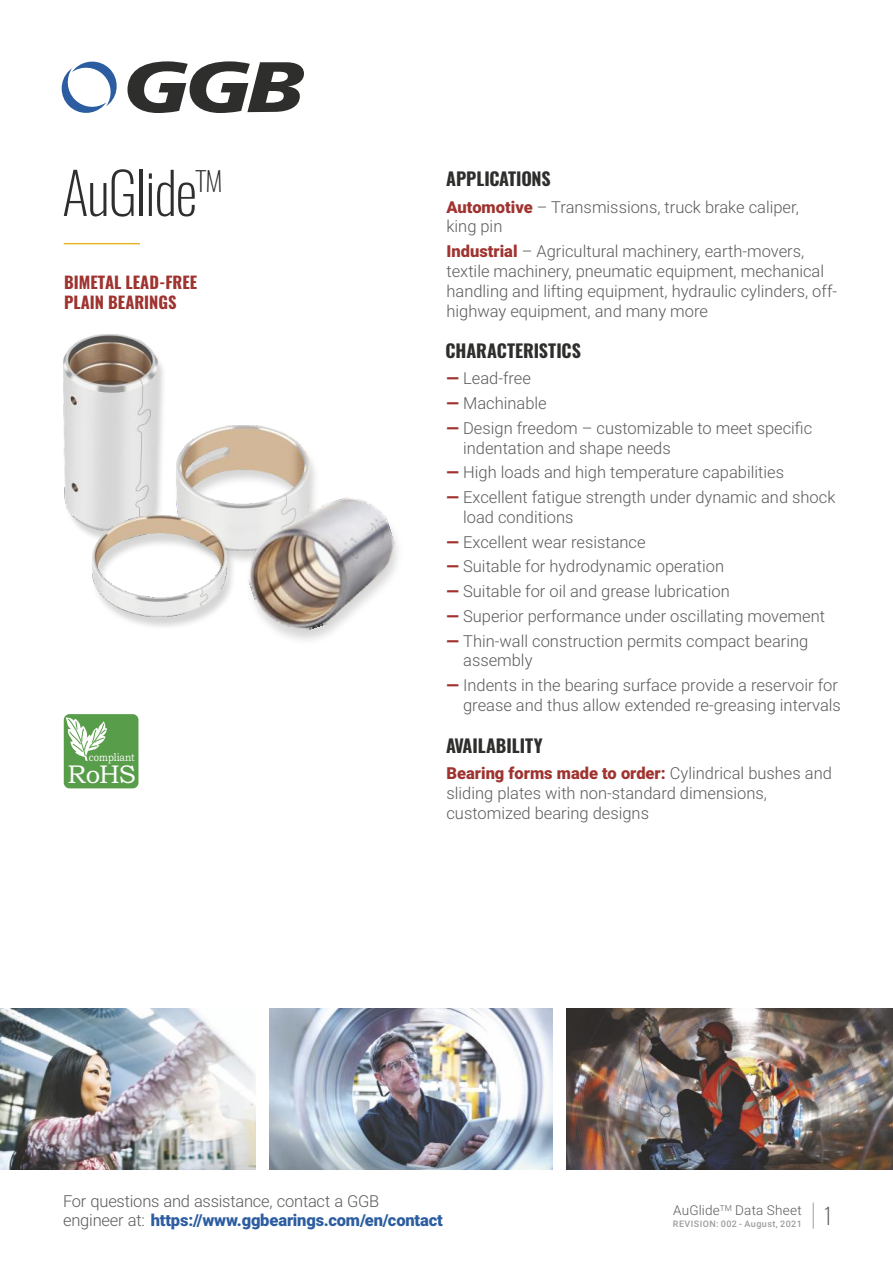
<style>
.page{position:relative;width:893px;height:1263px;background:#fff}
.page>*{position:absolute;margin:0;border:0;box-sizing:border-box;transform-origin:0 0}
.t1{font:200 57px "Oswald";letter-spacing:-.025em;color:#2e2e2d}
.t2{font:200 27px "Oswald";color:#2e2e2d}
.t3{font:25.65px "Bookman Old Style";color:#fefefe}
.t4{font:200 22.5px "Oswald";color:#5c5b5b}
.t5{font:700 18px "Oswald";color:#2e2e2d}
.t6{font:300 16.5px/19.8px "Roboto";color:#5c5b5b}
.t7{font:700 16.5px/19.5px "Oswald";color:#9f3330}
.t8{font:300 13.5px "Roboto";letter-spacing:.015em;color:#5c5b5b}
.t9{font:11.25px "Bookman Old Style";color:#fefefe;scale:.84 1}
.t10{font:500 9px "Roboto";letter-spacing:.05em;color:#9c9c9c}
.t11{font:300 8.25px "Roboto";color:#5c5b5b}
.s1{font-weight:900;color:#9f3330}
.s2{font-weight:900;color:#2c5da0}
</style>
<div class="page">
<img style="left:0;top:1008px;width:256px;height:161px">
<img style="left:269px;top:1008px;width:284px;height:161px">
<img style="left:566px;top:1008px;width:327px;height:161px">
<svg style="left:813px;top:1202px;width:1px;height:27px"></svg>
<svg style="left:61px;top:61px;width:56px;height:52px"></svg>
<svg style="left:127px;top:61px;width:177px;height:52px"></svg>
<img style="left:176px;top:425px;width:139px;height:83px">
<img style="left:177px;top:426px;width:132px;height:88px">
<hr style="left:64px;top:243px;width:76px;height:1px;background:#e9b72c">
<img style="left:64px;top:334px;width:94px;height:196px">
<img style="left:86px;top:514px;width:136px;height:113px">
<img style="left:92px;top:516px;width:130px;height:101px">
<img style="left:222px;top:482px;width:93px;height:122px">
<img style="left:233px;top:489px;width:165px;height:151px">
<div style="left:64px;top:714px;width:74px;height:74px;background:#589d49;border-radius:6px"></div>
<svg style="left:63px;top:717px;width:44px;height:44px"></svg>
<h1 class="t1" style="left:62px;top:154px;width:137px">AuGlide</h1>
<p class="t5" style="left:446px;top:166px;width:106px">APPLICATIONS</p>
<h2 class="t2" style="left:196px;top:162px;width:28px">TM</h2>
<p class="t6" style="left:446px;top:199px;width:354px"><span class="s1">Automotive</span> – Transmissions, truck brake caliper, king pin</p>
<p class="t6" style="left:446px;top:243px;width:392px"><span class="s1">Industrial</span> – Agricultural machinery, earth-movers, textile machinery, pneumatic equipment, mechanical handling and lifting equipment, hydraulic cylinders, off&shy;highway equipment, and many more</p>
<p class="t5" style="left:446px;top:339px;width:137px">CHARACTERISTICS</p>
<p class="t6" style="left:446px;top:370px;width:86px"><span class="s1">—</span> Lead-free</p>
<p class="t6" style="left:446px;top:395px;width:102px"><span class="s1">—</span> Machinable</p>
<p class="t6" style="left:463px;top:420px;width:351px;text-indent:-17px"><span class="s1">—</span> Design freedom – customizable to meet specific indentation and shape needs</p>
<p class="t6" style="left:446px;top:464px;width:339px"><span class="s1">—</span> High loads and high temperature capabilities</p>
<p class="t6" style="left:463px;top:489px;width:374px;text-indent:-17px"><span class="s1">—</span> Excellent fatigue strength under dynamic and shock load conditions</p>
<p class="t6" style="left:446px;top:533px;width:201px"><span class="s1">—</span> Excellent wear resistance</p>
<p class="t6" style="left:446px;top:558px;width:279px"><span class="s1">—</span> Suitable for hydrodynamic operation</p>
<p class="t6" style="left:446px;top:583px;width:285px"><span class="s1">—</span> Suitable for oil and grease lubrication</p>
<p class="t6" style="left:446px;top:608px;width:380px"><span class="s1">—</span> Superior performance under oscillating movement</p>
<p class="t6" style="left:463px;top:632px;width:347px;text-indent:-17px"><span class="s1">—</span> Thin-wall construction permits compact bearing assembly</p>
<p class="t6" style="left:446px;top:677px;width:396px;text-align:right"><span class="s1">—</span> Indents in the bearing surface provide a reservoir for grease and thus allow extended re-greasing intervals</p>
<p class="t5" style="left:446px;top:733px;width:98px">AVAILABILITY</p>
<p class="t7" style="left:64px;top:273px;width:135px">BIMETAL LEAD-FREE<br>PLAIN BEARINGS</p>
<p class="t9" style="left:89px;top:752px;width:56px">compliant</p>
<h3 class="t3" style="left:67px;top:765px;width:70px">RoHS</h3>
<p class="t6" style="left:446px;top:765px;width:387px"><span class="s1">Bearing forms made to order:</span> Cylindrical bushes and sliding plates with non-standard dimensions, customized bearing designs</p>
<p class="t6" style="left:63px;top:1193px;width:381px">For questions and assistance, contact a GGB engineer at: <span class="s2">https://www.ggbearings.com/en/contact</span></p>
<p class="t8" style="left:673px;top:1204px;width:130px">AuGlide Data Sheet</p>
<p class="t11" style="left:720px;top:1204px;width:14px">TM</p>
<p class="t10" style="left:673px;top:1220px;width:130px">REVISION: 002 - August, 2021</p>
<h3 class="t4" style="left:823px;top:1200px;width:11px">1</h3>
</div>
